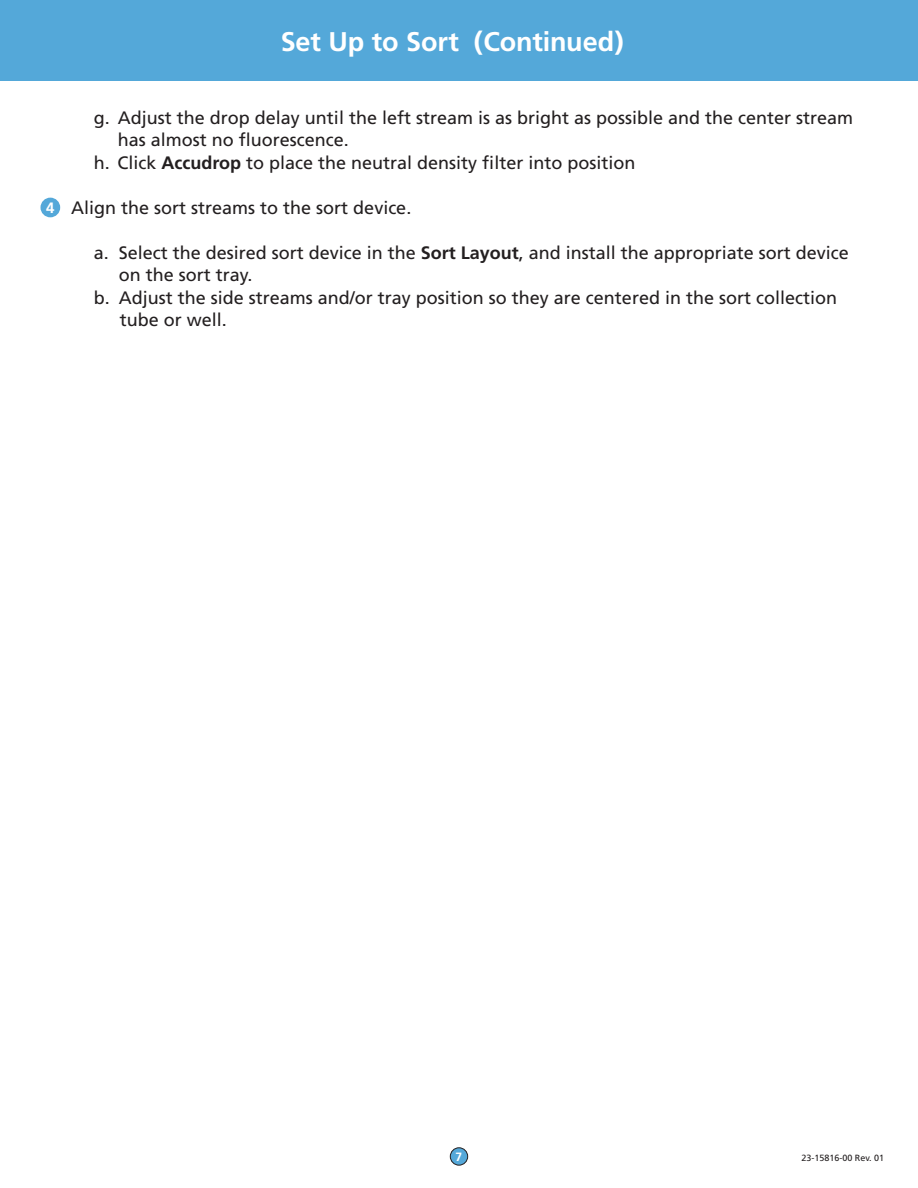
<style>
.page{position:relative;width:918px;height:1188px;background:#fff}
.page>*{position:absolute;margin:0;border:0;box-sizing:border-box;transform-origin:0 0}
.t1{font:700 27px "Frutiger";letter-spacing:-.005em;color:#fff}
.t2{font:18px "Frutiger";color:#231f20}
.t3{font:700 15px "Frutiger";color:#fff}
.t4{font:700 12px "Frutiger";color:#fff}
.t5{font:9px "Frutiger";color:#231f20}
.s1{font-weight:700}
</style>
<div class="page">
<div style="left:0;top:0;width:918px;height:81px;background:#54a8d9"></div>
<div style="left:41px;top:199px;width:18px;height:17px;background:#54a8d9;border-radius:50%"></div>
<div style="left:40px;top:198px;width:20px;height:19px;border:2px solid #54a8d9;border-radius:50%"></div>
<div style="left:450px;top:1148px;width:18px;height:17px;background:#54a8d9;border-radius:50%"></div>
<div style="left:450px;top:1147px;width:18px;height:19px;border:1px solid #231f20;border-radius:50%"></div>
<h1 class="t1" style="left:281px;top:25px;width:345px">Set Up to Sort (Continued)</h1>
<p class="t3" style="left:46px;top:199px;width:10px">4</p>
<p class="t2" style="left:94px;top:107px;width:761px">g. Adjust the drop delay until the left stream is as bright as possible and the center stream</p>
<p class="t2" style="left:118px;top:129px;width:233px">has almost no fluorescence.</p>
<p class="t2" style="left:94px;top:152px;width:543px">h. Click <span class="s1">Accudrop</span> to place the neutral density filter into position</p>
<p class="t2" style="left:71px;top:197px;width:342px">Align the sort streams to the sort device.</p>
<p class="t2" style="left:94px;top:242px;width:757px">a. Select the desired sort device in the <span class="s1">Sort Layout</span>, and install the appropriate sort device</p>
<p class="t2" style="left:119px;top:264px;width:135px">on the sort tray.</p>
<p class="t2" style="left:94px;top:287px;width:745px">b. Adjust the side streams and/or tray position so they are centered in the sort collection</p>
<p class="t2" style="left:120px;top:309px;width:109px">tube or well.</p>
<p class="t4" style="left:456px;top:1149px;width:8px">7</p>
<p class="t5" style="left:801px;top:1153px;width:84px">23-15816-00 Rev. 01</p>
</div>
